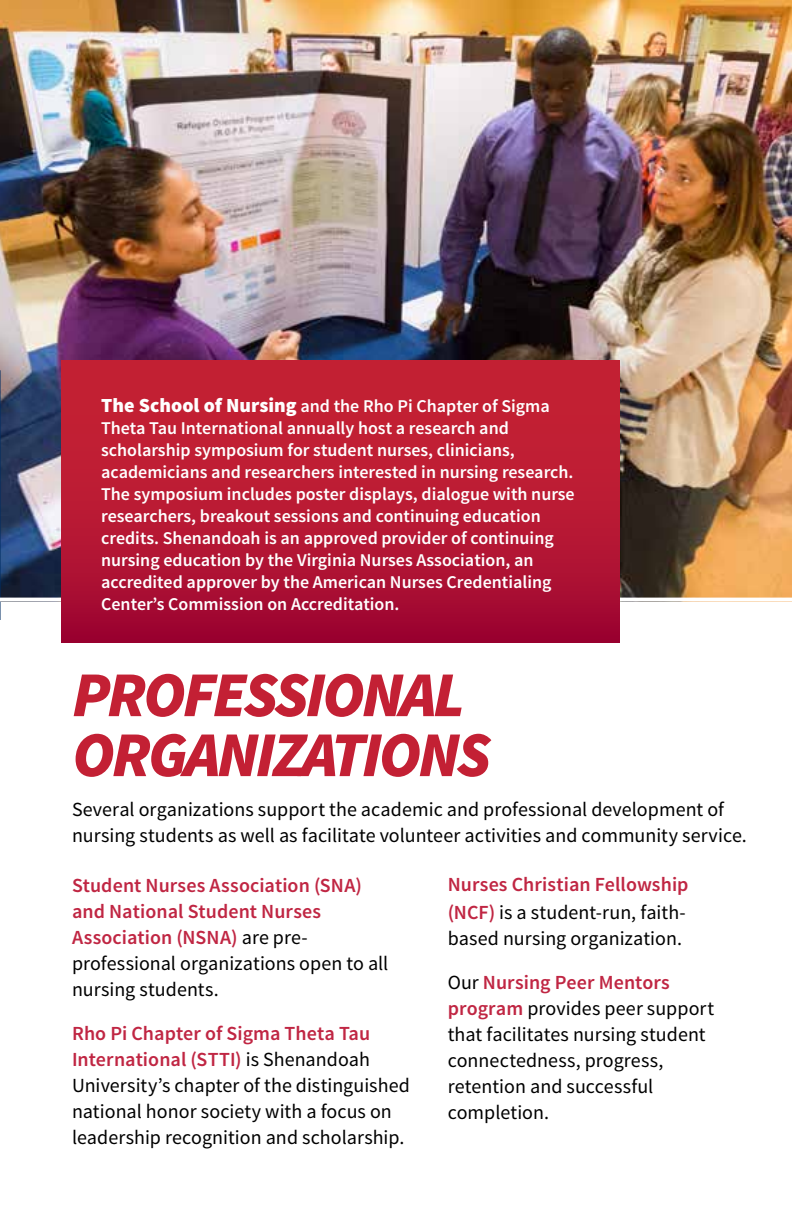
<style>
.page{position:relative;width:792px;height:1224px;background:#fff}
.page>*{position:absolute;margin:0;border:0;box-sizing:border-box;transform-origin:0 0}
.t1{font:italic 900 64px/60px "Source Sans Pro";letter-spacing:-.05em;color:#c32034}
.t2{font:20px/26px "Source Sans Pro";letter-spacing:.005em;color:#000}
.t3{font:600 20px/26px "Source Sans Pro";letter-spacing:.005em;color:#c02643}
.t4{font:600 18px/22px "Source Sans Pro";color:#fff}
.s1{font-weight:900;font-size:20px}
.s2{font-weight:400;color:#000}
.s3{font-weight:600;color:#c02643}
</style>
<div class="page">
<img style="left:0;top:0;width:792px;height:598px">
<svg style="left:0;top:271px;width:1px;height:349px"></svg>
<svg style="left:0;top:598px;width:792px;height:4px"></svg>
<div style="left:62px;top:360px;width:557px;height:282px;background:linear-gradient(to bottom,#cb2634,#a30932)"></div>
<p class="t4" style="left:101px;top:396px;width:475px"><span class="s1">The School of Nursing</span> and the Rho Pi Chapter of Sigma Theta Tau International annually host a research and scholarship symposium for student nurses, clinicians, academicians and researchers interested in nursing research.<br>The symposium includes poster displays, dialogue with nurse researchers, breakout sessions and continuing education credits. Shenandoah is an approved provider of continuing nursing education by the Virginia Nurses Association, an accredited approver by the American Nurses Credentialing Center’s Commission on Accreditation.</p>
<h1 class="t1" style="left:72px;top:665px;width:421px">PROFESSIONAL<br>ORGANIZATIONS</h1>
<p class="t2" style="left:72px;top:797px;width:676px">Several organizations support the academic and professional development of nursing students as well as facilitate volunteer activities and community service.</p>
<p class="t3" style="left:448px;top:870px;width:242px;line-height:28px">Nurses Christian Fellowship (NCF) <span class="s2">is a student-run, faith-</span></p>
<p class="t2" style="left:448px;top:925px;width:236px">based nursing organization.</p>
<p class="t2" style="left:448px;top:969px;width:268px">Our <span class="s3">Nursing Peer Mentors program</span> provides peer support that facilitates nursing student connectedness, progress, retention and successful completion.</p>
<p class="t3" style="left:72px;top:872px;width:318px">Student Nurses Association (SNA) and National Student Nurses<br>Association (NSNA) <span class="s2">are pre&shy;professional organizations open to all nursing students.</span></p>
<p class="t2" style="left:72px;top:1020px;width:339px"><span class="s3">Rho Pi Chapter of Sigma Theta Tau International (STTI)</span> is Shenandoah University’s chapter of the distinguished national honor society with a focus on leadership recognition and scholarship.</p>
</div>
